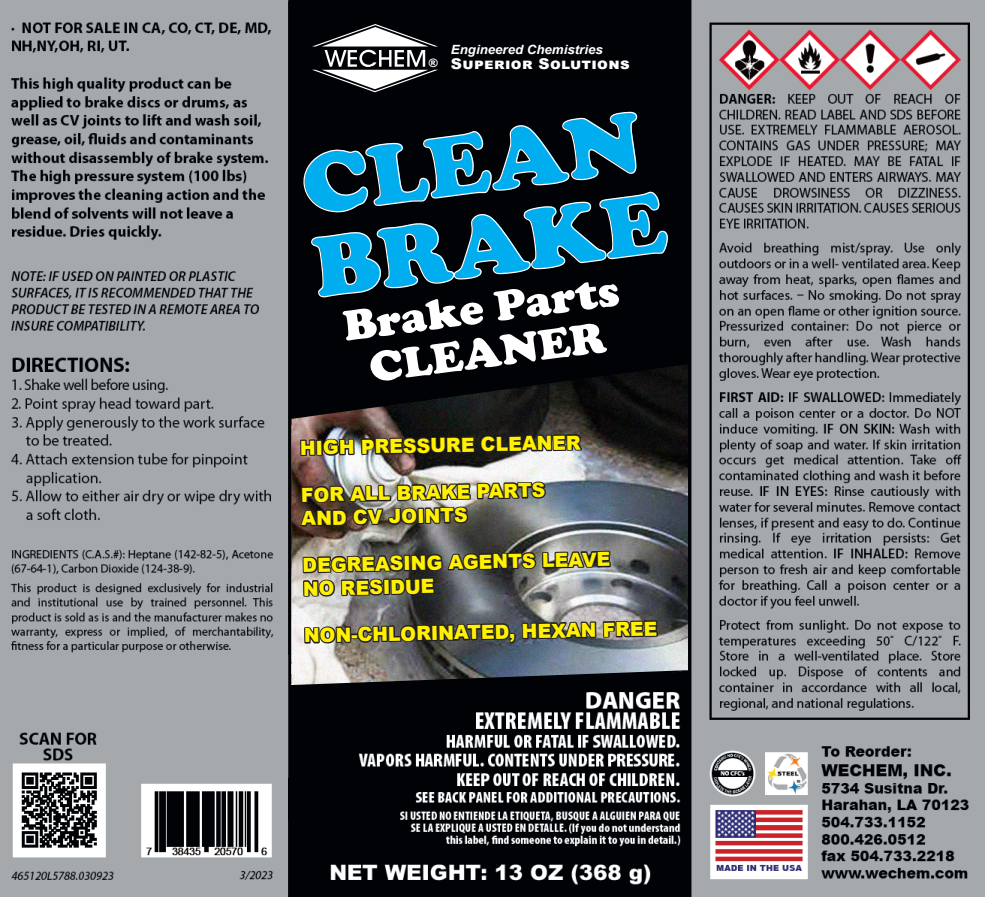
<style>
.page{position:relative;width:985px;height:897px;background:#fff}
.page>*{position:absolute;margin:0;border:0;box-sizing:border-box;transform-origin:0 0}
.t1{font:900 88.62px/82.9px "Cooper";color:#00adee;scale:1.04 1}
.t2{font:900 44.12px/44.5px "Cooper";color:#fff;text-align:center;scale:1.04 1}
.t3{font:900 19.5px/23.5px "Arial";color:#fff100}
.t4{font:900 14.88px "Arial";color:#fff;scale:1.04 1}
.t5{font:italic 700 12.75px "Arial";color:#fff;scale:1.04 1}
.t6{font:900 11.62px "Arial";color:#fff;scale:1.04 1}
</style>
<div class="page">
<img style="left:0;top:0;width:984px;height:896px">
<div style="left:155px;top:655px;width:133px;height:122px;background:#a6a9ab"></div>
<img style="left:288px;top:1px;width:402px;height:895px">
<p class="t6" style="left:428px;top:54px;width:11px">®</p>
<p class="t5" style="left:451px;top:41px;width:147px">Engineered Chemistries</p>
<p class="t4" style="left:451px;top:53px;width:173px">SUPERIOR SOLUTIONS</p>
<h1 class="t1" style="left:298px;top:143px;width:344px;rotate:-7deg">CLEAN<br>BRAKE</h1>
<h2 class="t2" style="left:341px;top:303px;width:268px;rotate:-7deg">Brake Parts<br>CLEANER</h2>
<p class="t3" style="left:299px;top:435px;width:282px;rotate:-1deg">HIGH PRESSURE CLEANER</p>
<p class="t3" style="left:300px;top:482px;width:246px;rotate:-1deg">FOR ALL BRAKE PARTS<br>AND CV JOINTS</p>
<p class="t3" style="left:302px;top:552px;width:309px;rotate:-1deg">DEGREASING AGENTS LEAVE<br>NO RESIDUE</p>
<p class="t3" style="left:303px;top:622px;width:355px;rotate:-1deg">NON-CHLORINATED, HEXAN FREE</p>
</div>
